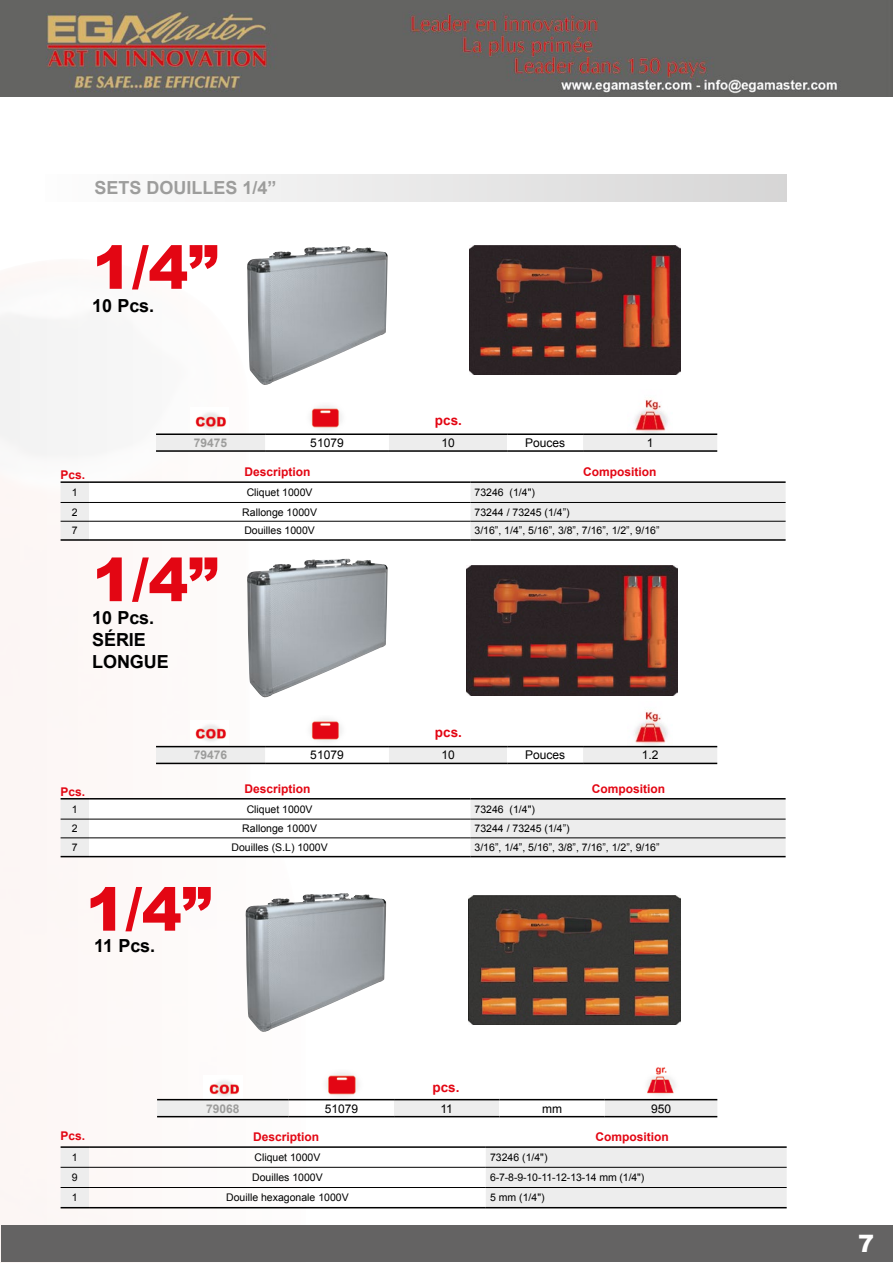
<style>
.page{position:relative;width:893px;height:1263px;background:#fff}
.page>*{position:absolute;margin:0;border:0;box-sizing:border-box;transform-origin:0 0}
.t1{font:900 60px "Arial";color:#e30613}
.t2{font:900 24px "Arial";color:#fff}
.t3{font:700 18px/21.6px "Arial";letter-spacing:-.005em;color:#000}
.t4{font:700 18px "Arial";color:#9d9d9c}
.t5{font:700 13.5px "Arial";color:#e30613}
.t6{font:700 12px "Arial";color:#e30613}
.t7{font:12px "Arial";color:#000}
.t8{font:700 12px "Arial";color:#9d9d9c}
.t9{font:10.5px "Arial";color:#000}
</style>
<div class="page">
<div style="left:1px;top:1225px;width:891px;height:37px;background:#646363"></div>
<img style="left:0;top:0;width:893px;height:97px">
<img style="left:204px;top:1079px;width:38px;height:20px">
<img style="left:321px;top:1073px;width:43px;height:26px">
<hr style="left:61px;top:1146px;width:28px;height:2px;background:#000">
<hr style="left:89px;top:1146px;width:397px;height:2px;background:#000">
<hr style="left:486px;top:1146px;width:301px;height:2px;background:#000">
<svg style="left:61px;top:1147px;width:726px;height:61px"></svg>
<hr style="left:89px;top:1207px;width:397px;height:1px;background:#000">
<div style="left:45px;top:174px;width:742px;height:28px;background:linear-gradient(to right,#fdfdfd,#d6d5d5)"></div>
<img style="left:470px;top:245px;width:210px;height:129px">
<img style="left:195px;top:411px;width:32px;height:20px">
<img style="left:634px;top:399px;width:34px;height:34px">
<img style="left:307px;top:406px;width:35px;height:24px">
<svg style="left:156px;top:435px;width:561px;height:15px"></svg>
<div style="left:507px;top:434px;width:76px;height:17px;background:#fff"></div>
<hr style="left:156px;top:433px;width:109px;height:2px;background:#000">
<hr style="left:265px;top:433px;width:124px;height:2px;background:#000">
<hr style="left:389px;top:433px;width:118px;height:2px;background:#000">
<hr style="left:507px;top:433px;width:76px;height:2px;background:#000">
<hr style="left:583px;top:433px;width:134px;height:2px;background:#000">
<hr style="left:156px;top:450px;width:109px;height:2px;background:#000">
<hr style="left:265px;top:450px;width:124px;height:2px;background:#000">
<hr style="left:389px;top:450px;width:118px;height:2px;background:#000">
<hr style="left:507px;top:450px;width:76px;height:2px;background:#000">
<hr style="left:583px;top:450px;width:134px;height:2px;background:#000">
<hr style="left:61px;top:481px;width:28px;height:2px;background:#000">
<hr style="left:89px;top:481px;width:381px;height:2px;background:#000">
<hr style="left:470px;top:481px;width:316px;height:2px;background:#000">
<svg style="left:61px;top:482px;width:725px;height:57px"></svg>
<hr style="left:89px;top:521px;width:381px;height:1px;background:#000">
<hr style="left:470px;top:521px;width:316px;height:1px;background:#000">
<hr style="left:61px;top:539px;width:28px;height:2px;background:#000">
<hr style="left:89px;top:539px;width:381px;height:2px;background:#000">
<hr style="left:470px;top:539px;width:316px;height:2px;background:#000">
<img style="left:247px;top:246px;width:141px;height:139px">
<img style="left:195px;top:723px;width:32px;height:20px">
<img style="left:628px;top:711px;width:44px;height:35px">
<img style="left:304px;top:719px;width:44px;height:27px">
<svg style="left:156px;top:747px;width:561px;height:16px"></svg>
<div style="left:507px;top:747px;width:76px;height:16px;background:#fff"></div>
<hr style="left:156px;top:746px;width:109px;height:1px;background:#000">
<hr style="left:265px;top:746px;width:124px;height:1px;background:#000">
<hr style="left:389px;top:746px;width:118px;height:1px;background:#000">
<hr style="left:507px;top:746px;width:76px;height:1px;background:#000">
<hr style="left:583px;top:746px;width:134px;height:1px;background:#000">
<hr style="left:156px;top:763px;width:109px;height:1px;background:#000">
<hr style="left:265px;top:763px;width:124px;height:1px;background:#000">
<hr style="left:389px;top:763px;width:118px;height:1px;background:#000">
<hr style="left:507px;top:763px;width:76px;height:1px;background:#000">
<hr style="left:583px;top:763px;width:134px;height:1px;background:#000">
<svg style="left:61px;top:798px;width:725px;height:59px"></svg>
<hr style="left:89px;top:856px;width:381px;height:1px;background:#000">
<hr style="left:470px;top:856px;width:316px;height:1px;background:#000">
<img style="left:247px;top:559px;width:141px;height:139px">
<img style="left:466px;top:566px;width:212px;height:129px">
<img style="left:640px;top:1067px;width:41px;height:32px">
<svg style="left:157px;top:1100px;width:560px;height:16px"></svg>
<div style="left:394px;top:1100px;width:105px;height:17px;background:#ededed"></div>
<div style="left:499px;top:1100px;width:106px;height:17px;background:#fff"></div>
<hr style="left:394px;top:1099px;width:105px;height:1px;background:#000">
<hr style="left:499px;top:1099px;width:106px;height:1px;background:#000">
<hr style="left:394px;top:1116px;width:105px;height:1px;background:#000">
<hr style="left:499px;top:1116px;width:106px;height:1px;background:#000">
<hr style="left:157px;top:1099px;width:132px;height:1px;background:#000">
<hr style="left:157px;top:1116px;width:132px;height:1px;background:#000">
<hr style="left:289px;top:1099px;width:105px;height:1px;background:#000">
<hr style="left:289px;top:1116px;width:105px;height:1px;background:#000">
<hr style="left:605px;top:1099px;width:112px;height:1px;background:#000">
<hr style="left:605px;top:1116px;width:112px;height:1px;background:#000">
<img style="left:245px;top:893px;width:141px;height:139px">
<img style="left:469px;top:895px;width:211px;height:130px">
<h3 class="t4" style="left:94px;top:175px;width:184px">SETS DOUILLES 1/4”</h3>
<h1 class="t1" style="left:92px;top:224px;width:127px">1/4”</h1>
<h3 class="t3" style="left:92px;top:295px;width:64px">10 Pcs.</h3>
<p class="t6" style="left:61px;top:467px;width:26px">Pcs.</p>
<p class="t5" style="left:435px;top:411px;width:29px">pcs.</p>
<p class="t8" style="left:194px;top:435px;width:35px">79475</p>
<p class="t7" style="left:310px;top:435px;width:35px">51079</p>
<p class="t7" style="left:441px;top:435px;width:15px">10</p>
<p class="t7" style="left:525px;top:435px;width:42px">Pouces</p>
<p class="t7" style="left:647px;top:435px;width:8px">1</p>
<p class="t6" style="left:244px;top:464px;width:68px">Description</p>
<p class="t6" style="left:583px;top:464px;width:75px">Composition</p>
<p class="t9" style="left:72px;top:486px;width:7px">1</p>
<p class="t9" style="left:247px;top:486px;width:67px">Cliquet 1000V</p>
<p class="t9" style="left:475px;top:486px;width:62px">73246 (1/4")</p>
<p class="t9" style="left:72px;top:505px;width:7px">2</p>
<p class="t9" style="left:242px;top:505px;width:76px">Rallonge 1000V</p>
<p class="t9" style="left:475px;top:505px;width:97px">73244 / 73245 (1/4”)</p>
<p class="t9" style="left:72px;top:524px;width:7px">7</p>
<p class="t9" style="left:244px;top:524px;width:72px">Douilles 1000V</p>
<p class="t9" style="left:475px;top:524px;width:187px">3/16”, 1/4”, 5/16”, 3/8”, 7/16”, 1/2”, 9/16”</p>
<h1 class="t1" style="left:92px;top:536px;width:127px">1/4”</h1>
<h3 class="t3" style="left:92px;top:608px;width:78px">10 Pcs.<br>SÉRIE<br>LONGUE</h3>
<p class="t5" style="left:435px;top:724px;width:29px">pcs.</p>
<p class="t8" style="left:194px;top:747px;width:35px">79476</p>
<p class="t7" style="left:310px;top:747px;width:35px">51079</p>
<p class="t7" style="left:441px;top:747px;width:15px">10</p>
<p class="t7" style="left:525px;top:747px;width:42px">Pouces</p>
<p class="t7" style="left:642px;top:747px;width:18px">1.2</p>
<p class="t6" style="left:61px;top:783px;width:26px">Pcs.</p>
<p class="t6" style="left:244px;top:780px;width:68px">Description</p>
<p class="t6" style="left:592px;top:780px;width:75px">Composition</p>
<p class="t9" style="left:72px;top:802px;width:7px">1</p>
<p class="t9" style="left:247px;top:802px;width:67px">Cliquet 1000V</p>
<p class="t9" style="left:475px;top:802px;width:62px">73246 (1/4")</p>
<p class="t9" style="left:72px;top:822px;width:7px">2</p>
<p class="t9" style="left:242px;top:822px;width:76px">Rallonge 1000V</p>
<p class="t9" style="left:475px;top:822px;width:97px">73244 / 73245 (1/4”)</p>
<p class="t9" style="left:72px;top:840px;width:7px">7</p>
<p class="t9" style="left:232px;top:840px;width:98px">Douilles (S.L) 1000V</p>
<p class="t9" style="left:475px;top:840px;width:187px">3/16”, 1/4”, 5/16”, 3/8”, 7/16”, 1/2”, 9/16”</p>
<h1 class="t1" style="left:86px;top:866px;width:127px">1/4”</h1>
<h3 class="t3" style="left:94px;top:935px;width:63px">11 Pcs.</h3>
<p class="t5" style="left:432px;top:1078px;width:29px">pcs.</p>
<p class="t8" style="left:206px;top:1100px;width:35px">79068</p>
<p class="t7" style="left:325px;top:1100px;width:35px">51079</p>
<p class="t7" style="left:440px;top:1100px;width:14px">11</p>
<p class="t7" style="left:542px;top:1100px;width:21px">mm</p>
<p class="t7" style="left:651px;top:1100px;width:22px">950</p>
<p class="t6" style="left:61px;top:1127px;width:26px">Pcs.</p>
<p class="t6" style="left:253px;top:1129px;width:68px">Description</p>
<p class="t6" style="left:595px;top:1129px;width:75px">Composition</p>
<p class="t9" style="left:72px;top:1151px;width:7px">1</p>
<p class="t9" style="left:254px;top:1151px;width:67px">Cliquet 1000V</p>
<p class="t9" style="left:490px;top:1151px;width:59px">73246 (1/4")</p>
<p class="t9" style="left:72px;top:1171px;width:7px">9</p>
<p class="t9" style="left:252px;top:1171px;width:72px">Douilles 1000V</p>
<p class="t9" style="left:490px;top:1171px;width:156px">6-7-8-9-10-11-12-13-14 mm (1/4")</p>
<p class="t9" style="left:72px;top:1190px;width:7px">1</p>
<p class="t9" style="left:226px;top:1190px;width:124px">Douille hexagonale 1000V</p>
<p class="t9" style="left:490px;top:1190px;width:56px">5 mm (1/4")</p>
<h2 class="t2" style="left:858px;top:1226px;width:18px">7</h2>
</div>
